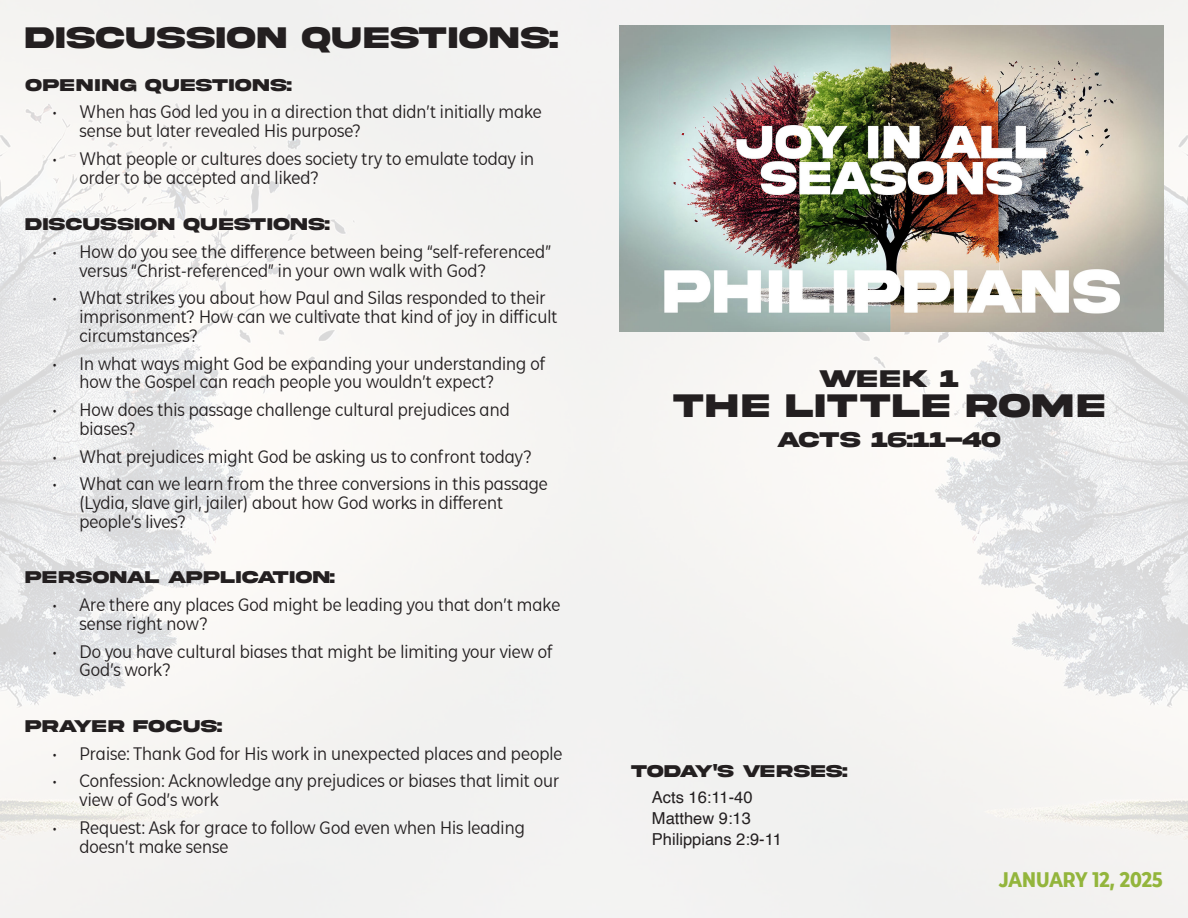
<style>
.page{position:relative;width:1188px;height:918px;background:#fff}
.page>*{position:absolute;margin:0;border:0;box-sizing:border-box;transform-origin:0 0}
.t1{font:700 34.5px "Akira Expanded Super";letter-spacing:.065em;color:#231f20}
.t2{font:700 31.5px "Akira Expanded Super";letter-spacing:.055em;color:#231f20}
.t3{font:700 25.5px "Akira Expanded Super";color:#231f20}
.t4{font:700 22.5px "Akira Expanded Super";color:#231f20}
.t5{font:21px "CMG Sans Bold Cn CAPS";color:#93b53c}
.t6{font:condensed 18px/18.8px "CMG Sans";color:#231f20}
.t7{font:700 18px "Akira Expanded Super";letter-spacing:.05em;color:#231f20}
.t8{font:16.5px "Helvetica";color:#231f20}
</style>
<div class="page">
<img style="left:0;top:0;width:1188px;height:918px">
<img style="left:620px;top:26px;width:544px;height:306px">
<p class="t2" style="left:26px;top:22px;width:534px">DISCUSSION QUESTIONS:</p>
<p class="t7" style="left:26px;top:76px;width:268px">OPENING QUESTIONS:</p>
<p class="t6" style="left:80px;top:103px;width:464px;text-indent:-27px">• When has God led you in a direction that didn’t initially make sense but later revealed His purpose?</p>
<p class="t6" style="left:80px;top:149px;width:456px;text-indent:-27px">• What people or cultures does society try to emulate today in order to be accepted and liked?</p>
<p class="t7" style="left:26px;top:216px;width:306px">DISCUSSION QUESTIONS:</p>
<p class="t6" style="left:80px;top:242px;width:473px;text-indent:-27px">• How do you see the difference between being “self-referenced” versus “Christ-referenced” in your own walk with God?</p>
<p class="t6" style="left:80px;top:289px;width:479px;text-indent:-27px">• What strikes you about how Paul and Silas responded to their imprisonment? How can we cultivate that kind of joy in difficult circumstances?</p>
<p class="t6" style="left:80px;top:354px;width:467px;text-indent:-27px">• In what ways might God be expanding your understanding of how the Gospel can reach people you wouldn’t expect?</p>
<p class="t6" style="left:80px;top:400px;width:432px;text-indent:-27px">• How does this passage challenge cultural prejudices and biases?</p>
<p class="t6" style="left:53px;top:447px;width:481px">• What prejudices might God be asking us to confront today?</p>
<p class="t6" style="left:80px;top:475px;width:470px;text-indent:-27px">• What can we learn from the three conversions in this passage (Lydia, slave girl, jailer) about how God works in different people’s lives?</p>
<p class="t7" style="left:26px;top:569px;width:311px">PERSONAL APPLICATION:</p>
<p class="t6" style="left:80px;top:595px;width:482px;text-indent:-27px">• Are there any places God might be leading you that don’t make sense right now?</p>
<p class="t6" style="left:80px;top:642px;width:474px;text-indent:-27px">• Do you have cultural biases that might be limiting your view of<br>God’s work?</p>
<p class="t7" style="left:26px;top:717px;width:198px">PRAYER FOCUS:</p>
<p class="t6" style="left:53px;top:744px;width:511px">• Praise: Thank God for His work in unexpected places and people</p>
<p class="t6" style="left:80px;top:772px;width:481px;text-indent:-27px">• Confession: Acknowledge any prejudices or biases that limit our view of God’s work</p>
<p class="t6" style="left:80px;top:818px;width:447px;text-indent:-27px">• Request: Ask for grace to follow God even when His leading doesn’t make sense</p>
<p class="t3" style="left:819px;top:367px;width:141px">WEEK 1</p>
<p class="t1" style="left:673px;top:390px;width:433px">THE LITTLE ROME</p>
<p class="t4" style="left:777px;top:429px;width:225px">ACTS 16:11-40</p>
<p class="t7" style="left:631px;top:763px;width:218px">TODAY'S VERSES:</p>
<p class="t8" style="left:652px;top:784px;width:102px">Acts 16:11-40</p>
<p class="t8" style="left:652px;top:805px;width:101px">Matthew 9:13</p>
<p class="t8" style="left:652px;top:827px;width:131px">Philippians 2:9-11</p>
<p class="t5" style="left:999px;top:866px;width:165px">JANUARY 12, 2025</p>
</div>
